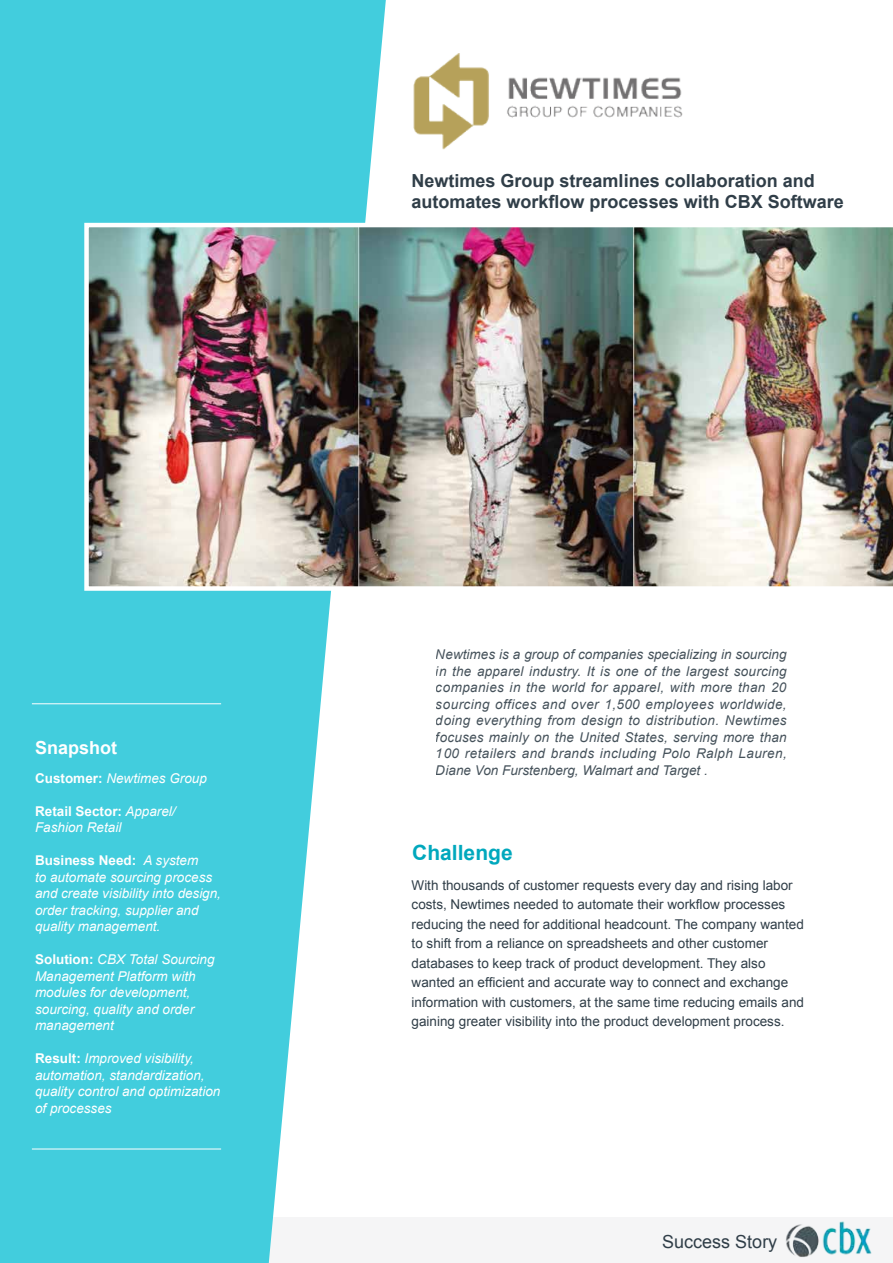
<style>
.page{position:relative;width:893px;height:1263px;background:#fff}
.page>*{position:absolute;margin:0;border:0;box-sizing:border-box;transform-origin:0 0}
.t1{font:700 21px "Arial";color:#00a8bd}
.t2{font:700 18px/21.6px "Arial";color:#303e48}
.t3{font:18px "Arial";color:#303e48}
.t4{font:700 18px "Arial";color:#fff}
.t5{font:13.5px/19.5px "Arial";color:#303e48}
.t6{font:italic 13.5px/16.5px "Arial";color:#fff}
.t7{font:italic 13.5px/16.5px "Arial";color:#303e48;text-align:justify}
.s1{font-weight:700;font-style:normal}
</style>
<div class="page">
<img style="left:414px;top:53px;width:269px;height:96px">
<div style="left:261px;top:1217px;width:632px;height:46px;background:#f5f5f6"></div>
<svg style="left:0;top:0;width:386px;height:1263px;fill:#42cddd"></svg>
<hr style="left:32px;top:703px;width:189px;height:1px;background:#fff">
<hr style="left:32px;top:1148px;width:189px;height:1px;background:#fff">
<img style="left:786px;top:1221px;width:85px;height:36px">
<img style="left:84px;top:223px;width:809px;height:368px">
<h2 class="t4" style="left:35px;top:735px;width:84px">Snapshot</h2>
<p class="t6" style="left:35px;top:770px;width:173px"><span class="s1">Customer:</span> Newtimes Group</p>
<p class="t6" style="left:35px;top:803px;width:142px"><span class="s1">Retail Sector:</span> Apparel/<br>Fashion Retail</p>
<p class="t6" style="left:35px;top:852px;width:187px"><span class="s1">Business Need:</span> A system<br>to automate sourcing process and create visibility into design, order tracking, supplier and quality management.</p>
<p class="t6" style="left:35px;top:951px;width:181px"><span class="s1">Solution:</span> CBX Total Sourcing<br>Management Platform with modules for development, sourcing, quality and order management</p>
<p class="t6" style="left:35px;top:1050px;width:187px"><span class="s1">Result:</span> Improved visibility, automation, standardization, quality control and optimization of processes</p>
<h2 class="t2" style="left:412px;top:170px;width:434px">Newtimes Group streamlines collaboration and automates workflow processes with CBX Software</h2>
<p class="t7" style="left:436px;top:646px;width:352px">Newtimes is a group of companies specializing in sourcing in the apparel industry. It is one of the largest sourcing companies in the world for apparel, with more than 20 sourcing offices and over 1,500 employees worldwide, doing everything from design to distribution. Newtimes focuses mainly on the United States, serving more than 100 retailers and brands including Polo Ralph Lauren, Diane Von Furstenberg, Walmart and Target .</p>
<h1 class="t1" style="left:412px;top:839px;width:102px">Challenge</h1>
<p class="t5" style="left:412px;top:875px;width:394px">With thousands of customer requests every day and rising labor costs, Newtimes needed to automate their workflow processes reducing the need for additional headcount. The company wanted to shift from a reliance on spreadsheets and other customer databases to keep track of product development. They also wanted an efficient and accurate way to connect and exchange information with customers, at the same time reducing emails and gaining greater visibility into the product development process.</p>
<h2 class="t3" style="left:662px;top:1230px;width:117px">Success Story</h2>
</div>
